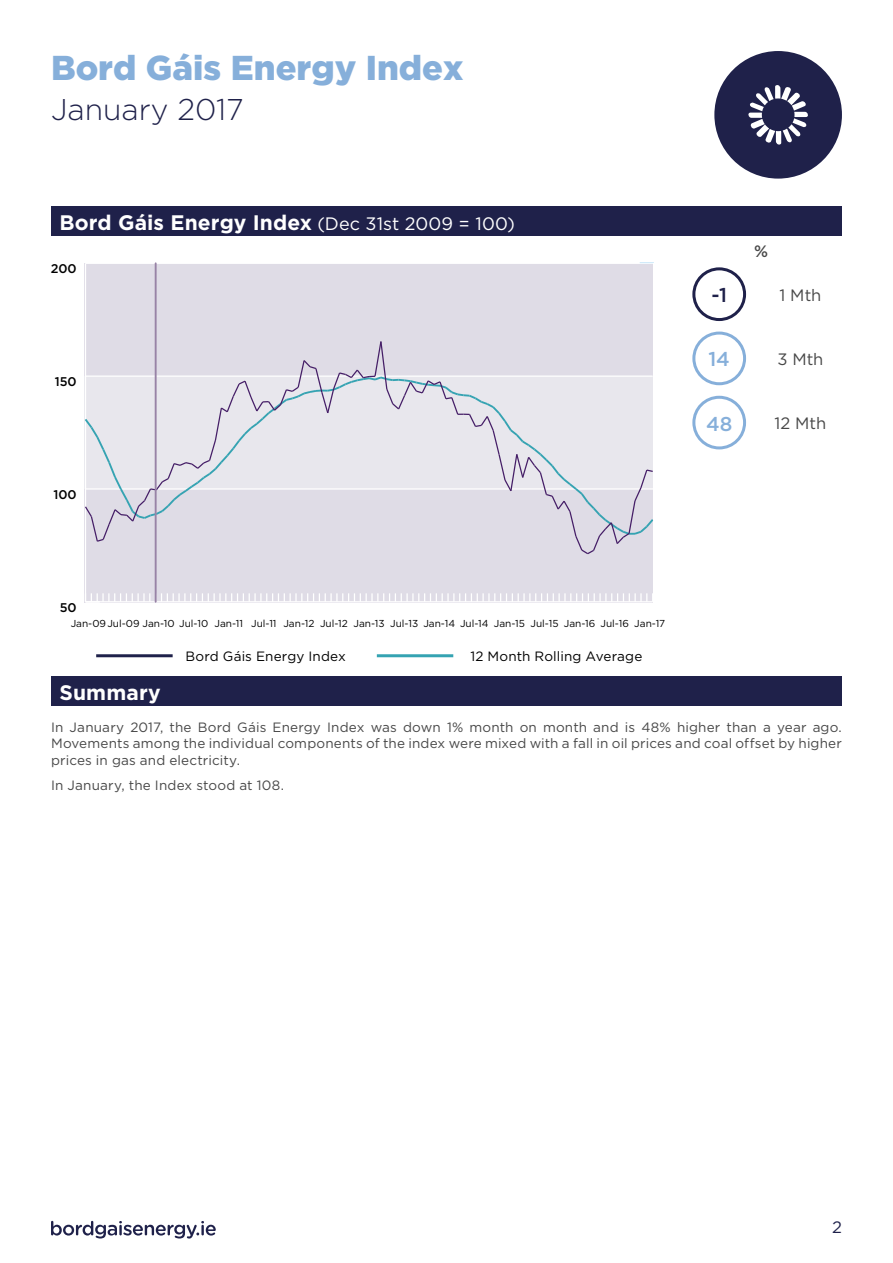
<style>
.page{position:relative;width:893px;height:1263px;background:#fff}
.page>*{position:absolute;margin:0;border:0;box-sizing:border-box;transform-origin:0 0}
.t1{font:900 34.5px "Gotham";color:#86afda}
.t2{font:300 30px "Gotham";color:#1f214a}
.t3{font:700 21px "Gotham";letter-spacing:.005em;color:#fff}
.t4{font:500 19.95px "Gotham";color:#86afda}
.t5{font:500 19.95px "Gotham";color:#1f214a}
.t6{font:16.5px "Gotham";color:#484848}
.t7{font:16.5px "Gotham";color:#1f214a}
.t8{font:500 16.5px "Gotham";color:#484848}
.t9{font:13.5px/16.5px "Gotham";letter-spacing:.01em;color:#484848;text-align:justify}
.t10{font:13.5px "Gotham";letter-spacing:.01em;color:#000}
.t11{font:500 12.6px "Gotham";color:#000}
.t12{font:10.05px "Gotham";color:#000}
.s1{font-weight:400;font-size:18px}
</style>
<div class="page">
<svg style="left:51px;top:1221px;width:165px;height:17px"></svg>
<div style="left:51px;top:206px;width:791px;height:30px;background:#1f214a"></div>
<div style="left:51px;top:676px;width:791px;height:30px;background:#1f214a"></div>
<hr style="left:96px;top:654px;width:77px;height:3px;background:#1f214a">
<hr style="left:377px;top:654px;width:76px;height:3px;background:#35a3b2">
<svg style="left:84px;top:262px;width:570px;height:341px;background:#dfdde7"></svg>
<hr style="left:155px;top:263px;width:2px;height:339px;background:#9883a6">
<div style="left:714px;top:51px;width:128px;height:128px;background:#1f214a;border-radius:50%"></div>
<svg style="left:748px;top:85px;width:60px;height:60px"></svg>
<div style="left:692px;top:267px;width:54px;height:54px;border:3px solid #1f214a;border-radius:50%"></div>
<div style="left:692px;top:332px;width:54px;height:53px;border:3px solid #86afda;border-radius:50%"></div>
<div style="left:692px;top:396px;width:54px;height:53px;border:3px solid #86afda;border-radius:50%"></div>
<h1 class="t1" style="left:51px;top:47px;width:414px">Bord Gáis Energy Index</h1>
<h2 class="t2" style="left:51px;top:90px;width:194px">January 2017</h2>
<h3 class="t3" style="left:60px;top:210px;width:457px">Bord Gáis Energy Index <span class="s1">(Dec 31st 2009 = 100)</span></h3>
<p class="t11" style="left:51px;top:261px;width:27px">200</p>
<p class="t11" style="left:55px;top:373px;width:23px">150</p>
<p class="t11" style="left:53px;top:486px;width:25px">100</p>
<p class="t11" style="left:60px;top:599px;width:18px">50</p>
<p class="t12" style="left:71px;top:617px;width:596px">Jan-09Jul-09 Jan-10 Jul-10 Jan-11 Jul-11 Jan-12 Jul-12 Jan-13 Jul-13 Jan-14 Jul-14 Jan-15 Jul-15 Jan-16 Jul-16 Jan-17</p>
<h3 class="t3" style="left:60px;top:680px;width:103px">Summary</h3>
<p class="t10" style="left:185px;top:649px;width:162px">Bord Gáis Energy Index</p>
<p class="t10" style="left:470px;top:649px;width:174px">12 Month Rolling Average</p>
<p class="t8" style="left:754px;top:240px;width:16px">%</p>
<h3 class="t5" style="left:711px;top:282px;width:17px">-1</h3>
<p class="t6" style="left:779px;top:286px;width:43px">1 Mth</p>
<h3 class="t4" style="left:708px;top:346px;width:23px">14</h3>
<p class="t6" style="left:777px;top:350px;width:48px">3 Mth</p>
<h3 class="t4" style="left:706px;top:410px;width:28px">48</h3>
<p class="t6" style="left:774px;top:414px;width:53px">12 Mth</p>
<p class="t9" style="left:51px;top:718px;width:792px">In January 2017, the Bord Gáis Energy Index was down 1% month on month and is 48% higher than a year ago.<br>Movements among the individual components of the index were mixed with a fall in oil prices and coal offset by higher prices in gas and electricity.</p>
<p class="t9" style="left:51px;top:776px;width:235px">In January, the Index stood at 108.</p>
<p class="t7" style="left:832px;top:1218px;width:11px">2</p>
</div>
